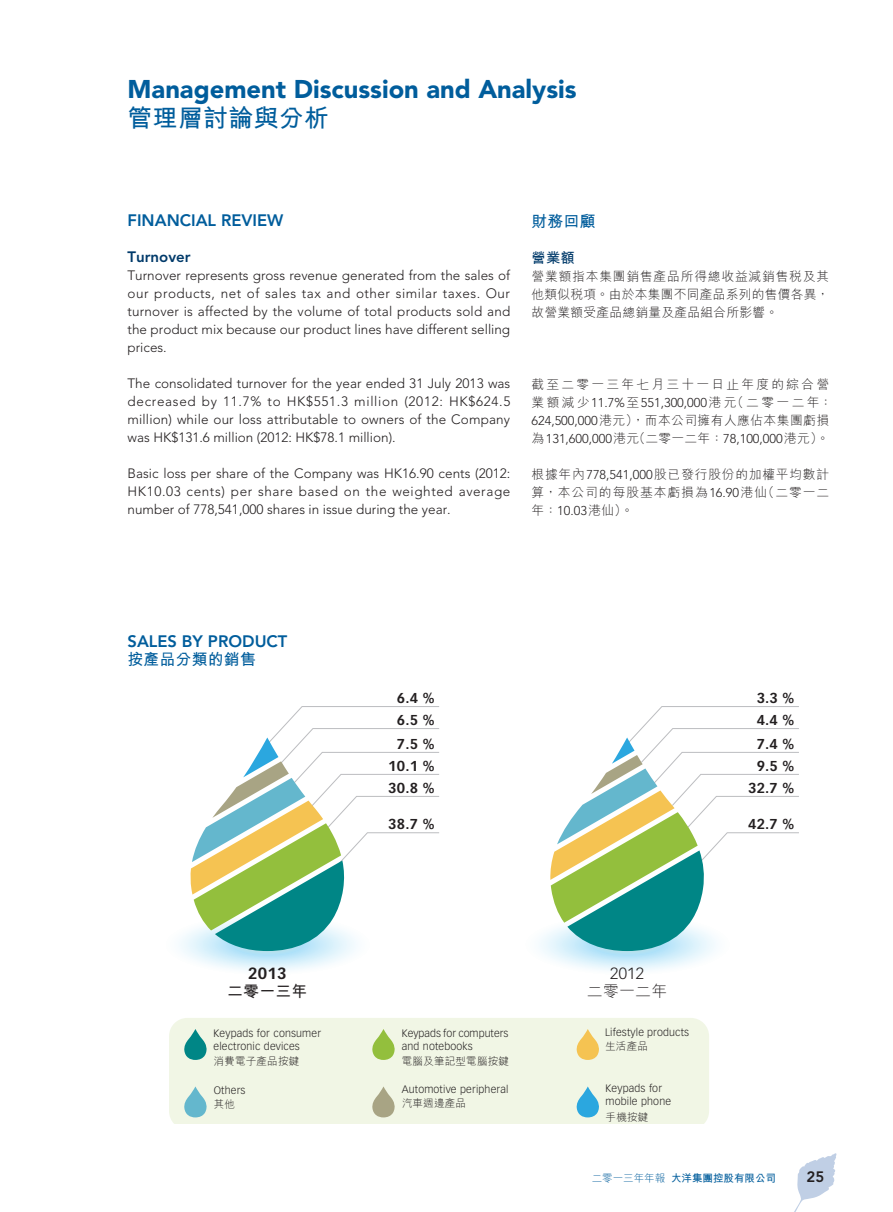
<style>
.page{position:relative;width:893px;height:1212px;background:#fff}
.page>*{position:absolute;margin:0;border:0;box-sizing:border-box;transform-origin:0 0}
.t1{font:900 25.5px "Avenir LT Std";color:#005d9c}
.t2{font:700 24.75px "M Hei HK";letter-spacing:.02em;color:#005d9c}
.t3{font:800 16.5px "Avenir LT Std";color:#005d9c}
.t4{font:700 15.9px "M Hei HK";letter-spacing:.015em;color:#231f20}
.t5{font:300 15.9px "M Hei HK";letter-spacing:.015em;color:#231f20}
.t6{font:700 15.9px "Vectora LT Std";color:#231f20}
.t7{font:300 15.9px "Vectora LT Std";color:#231f20}
.t8{font:700 15.75px "M Hei HK";letter-spacing:.02em;color:#005d9c}
.t9{font:800 15px "Avenir LT Std";color:#003a6a}
.t10{font:800 15px "Avenir LT Std";color:#231f20}
.t11{font:700 14.25px "M Hei HK";color:#003a6a}
.t12{font:700 14.1px/22px "Vectora LT Std";letter-spacing:.015em;color:#231f20}
.t13{font:300 13.5px/18px "Avenir LT Std";color:#231f20;text-align:justify}
.t14{font:300 12.75px/18px "M Hei HK";letter-spacing:.06em;color:#231f20;text-align:justify}
.t15{font:300 12.75px "Avenir LT Std";color:#231f20}
.t16{font:300 12.75px "M Hei HK";letter-spacing:.035em;color:#231f20}
.t17{font:300 12.75px "M Hei HK";letter-spacing:.175em;color:#231f20}
.t18{font:300 10.65px/12.8px "Vectora LT Std";letter-spacing:.015em;color:#231f20}
.t19{font:300 10.65px "M Hei HK";letter-spacing:.015em;color:#231f20}
.t20{font:700 10.5px "M Hei HK";color:#005d9c}
.s1{font-family:"M Hei HK"}
.s2{font-family:"Avenir LT Std"}
.s3{font-weight:300}
</style>
<div class="page">
<svg style="left:794px;top:1153px;width:43px;height:59px"></svg>
<div style="left:169px;top:1018px;width:540px;height:105px;background:#f1f6e5"></div>
<svg style="left:184px;top:1029px;width:23px;height:31px"></svg>
<svg style="left:184px;top:1086px;width:23px;height:31px"></svg>
<svg style="left:372px;top:1029px;width:23px;height:31px"></svg>
<svg style="left:372px;top:1086px;width:23px;height:31px"></svg>
<svg style="left:576px;top:1029px;width:23px;height:31px"></svg>
<svg style="left:576px;top:1086px;width:23px;height:31px"></svg>
<svg style="left:179px;top:706px;width:260px;height:265px"></svg>
<svg style="left:539px;top:706px;width:260px;height:265px"></svg>
<h1 class="t1" style="left:128px;top:73px;width:451px">Management Discussion and Analysis</h1>
<h2 class="t2" style="left:128px;top:100px;width:203px">管理層討論與分析</h2>
<p class="t3" style="left:128px;top:211px;width:157px">FINANCIAL REVIEW</p>
<p class="t9" style="left:128px;top:248px;width:65px">Turnover</p>
<p class="t13" style="left:128px;top:267px;width:384px">Turnover represents gross revenue generated from the sales of our products, net of sales tax and other similar taxes. Our turnover is affected by the volume of total products sold and the product mix because our product lines have different selling prices.</p>
<p class="t13" style="left:128px;top:375px;width:384px">The consolidated turnover for the year ended 31 July 2013 was decreased by 11.7% to HK$551.3 million (2012: HK$624.5 million) while our loss attributable to owners of the Company was HK$131.6 million (2012: HK$78.1 million).</p>
<p class="t13" style="left:128px;top:465px;width:384px">Basic loss per share of the Company was HK16.90 cents (2012:<br>HK10.03 cents) per share based on the weighted average number of 778,541,000 shares in issue during the year.</p>
<p class="t8" style="left:531px;top:209px;width:65px">財務回顧</p>
<p class="t11" style="left:531px;top:247px;width:45px">營業額</p>
<p class="t14" style="left:531px;top:267px;width:299px">營業額指本集團銷售產品所得總收益減銷售稅及其他類似稅項。由於本集團不同產品系列的售價各異，故營業額受產品總銷量及產品組合所影響。</p>
<p class="t17" style="left:531px;top:377px;width:299px">截至二零一三年七月三十一日止年度的綜合營</p>
<p class="t15" style="left:531px;top:395px;width:302px"><span class="s1">業額減少</span>11.7%<span class="s1">至</span>551,300,000<span class="s1">港元（二零一二年：</span></p>
<p class="t16" style="left:531px;top:413px;width:299px"><span class="s2">624,500,000</span>港元），而本公司擁有人應佔本集團虧損</p>
<p class="t15" style="left:531px;top:431px;width:299px"><span class="s1">為</span>131,600,000<span class="s1">港元（二零一二年：</span>78,100,000<span class="s1">港元）。</span></p>
<p class="t14" style="left:531px;top:465px;width:299px">根據年內<span class="s2">778,541,000</span>股已發行股份的加權平均數計算，本公司的每股基本虧損為<span class="s2">16.90</span>港仙（二零一二年：<span class="s2">10.03</span>港仙）。</p>
<p class="t3" style="left:128px;top:632px;width:161px">SALES BY PRODUCT</p>
<p class="t8" style="left:128px;top:648px;width:130px">按產品分類的銷售</p>
<p class="t12" style="left:397px;top:687px;width:39px">6.4 %<br>6.5 %</p>
<p class="t12" style="left:388px;top:733px;width:48px;text-align:justify;text-indent:9px">7.5 % 10.1 % 30.8 %</p>
<p class="t12" style="left:388px;top:813px;width:48px">38.7 %</p>
<p class="t12" style="left:757px;top:687px;width:39px">3.3 %<br>4.4 %</p>
<p class="t12" style="left:748px;top:733px;width:48px;text-align:right">7.4 %<br>9.5 %<br>32.7 %</p>
<p class="t12" style="left:748px;top:813px;width:48px">42.7 %</p>
<p class="t6" style="left:248px;top:964px;width:40px">2013</p>
<p class="t7" style="left:610px;top:964px;width:35px">2012</p>
<p class="t4" style="left:227px;top:979px;width:82px">二零一三年</p>
<p class="t5" style="left:587px;top:983px;width:82px">二零一二年</p>
<p class="t18" style="left:213px;top:1027px;width:109px">Keypads for consumer electronic devices</p>
<p class="t19" style="left:213px;top:1056px;width:87px">消費電子產品按鍵</p>
<p class="t18" style="left:214px;top:1083px;width:33px">Others</p>
<p class="t19" style="left:214px;top:1098px;width:23px">其他</p>
<p class="t18" style="left:402px;top:1027px;width:108px">Keypads for computers and notebooks</p>
<p class="t19" style="left:402px;top:1056px;width:109px">電腦及筆記型電腦按鍵</p>
<p class="t18" style="left:402px;top:1083px;width:108px">Automotive peripheral</p>
<p class="t19" style="left:402px;top:1098px;width:66px">汽車週邊產品</p>
<p class="t18" style="left:605px;top:1026px;width:85px">Lifestyle products</p>
<p class="t19" style="left:605px;top:1041px;width:44px">生活產品</p>
<p class="t18" style="left:606px;top:1082px;width:67px">Keypads for mobile phone</p>
<p class="t19" style="left:606px;top:1111px;width:44px">手機按鍵</p>
<p class="t20" style="left:592px;top:1170px;width:186px"><span class="s3">二零一三年年報</span> 大洋集團控股有限公司</p>
<p class="t10" style="left:806px;top:1168px;width:19px">25</p>
</div>
